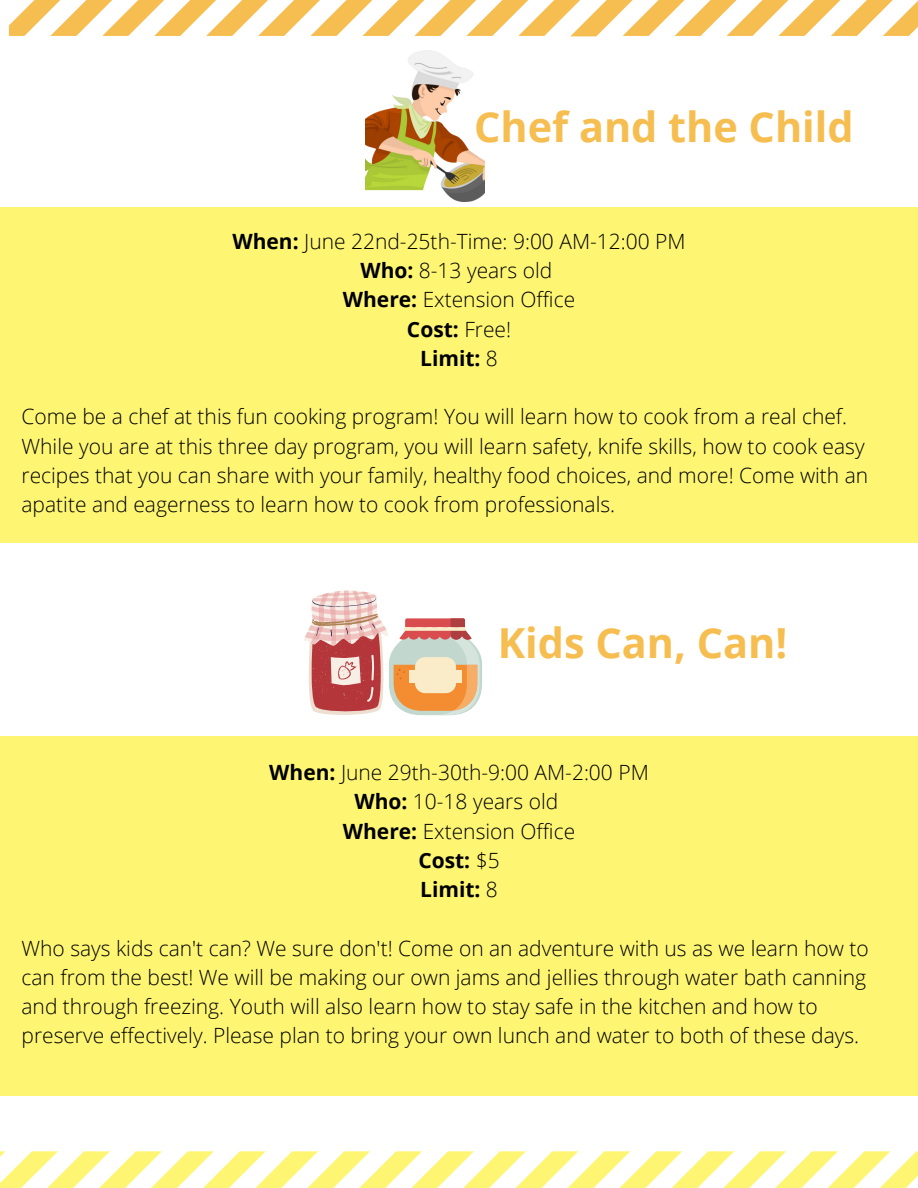
<style>
.page{position:relative;width:918px;height:1188px;background:#fff}
.page>*{position:absolute;margin:0;border:0;box-sizing:border-box;transform-origin:0 0}
.t1{font:700 41.4px "Open Sans";color:#f6be50}
.t2{font:300 21px/29.2px "Open Sans";color:#000}
.t3{font:700 21px "Open Sans";color:#000}
.s1{font-weight:700}
.s2{font-weight:300}
</style>
<div class="page">
<div style="left:0;top:208px;width:918px;height:335px;background:#fef673"></div>
<svg style="left:9px;top:0;width:909px;height:36px"></svg>
<svg style="left:0;top:1151px;width:918px;height:37px"></svg>
<img style="left:365px;top:50px;width:120px;height:152px">
<svg style="left:304px;top:590px;width:178px;height:126px"></svg>
<div style="left:415px;top:657px;width:41px;height:36px;background:#faecc9;border-radius:10px"></div>
<div style="left:409px;top:670px;width:53px;height:12px;background:#faecc9"></div>
<div style="left:0;top:736px;width:918px;height:360px;background:#fef673"></div>
<p class="t1" style="left:474px;top:97px;width:381px">Chef and the Child</p>
<p class="t2" style="left:232px;top:226px;width:455px"><span class="s1">When:</span> June 22nd-25th-Time: 9:00 AM-12:00 PM</p>
<p class="t2" style="left:360px;top:255px;width:193px"><span class="s1">Who:</span> 8-13 years old</p>
<p class="t2" style="left:343px;top:285px;width:234px"><span class="s1">Where:</span> Extension Office</p>
<p class="t3" style="left:407px;top:314px;width:106px">Cost: <span class="s2">Free!</span></p>
<p class="t3" style="left:420px;top:343px;width:79px">Limit: <span class="s2">8</span></p>
<p class="t2" style="left:22px;top:402px;width:848px">Come be a chef at this fun cooking program! You will learn how to cook from a real chef.<br>While you are at this three day program, you will learn safety, knife skills, how to cook easy recipes that you can share with your family, healthy food choices, and more! Come with an apatite and eagerness to learn how to cook from professionals.</p>
<p class="t1" style="left:498px;top:614px;width:291px">Kids Can, Can!</p>
<p class="t2" style="left:269px;top:757px;width:381px"><span class="s1">When:</span> June 29th-30th-9:00 AM-2:00 PM</p>
<p class="t2" style="left:354px;top:787px;width:205px"><span class="s1">Who:</span> 10-18 years old</p>
<p class="t2" style="left:343px;top:816px;width:234px"><span class="s1">Where:</span> Extension Office</p>
<p class="t3" style="left:418px;top:845px;width:83px">Cost: <span class="s2">$5</span></p>
<p class="t3" style="left:420px;top:875px;width:79px">Limit: <span class="s2">8</span></p>
<p class="t2" style="left:22px;top:933px;width:849px">Who says kids can't can? We sure don't! Come on an adventure with us as we learn how to can from the best! We will be making our own jams and jellies through water bath canning and through freezing. Youth will also learn how to stay safe in the kitchen and how to preserve effectively. Please plan to bring your own lunch and water to both of these days.</p>
</div>
